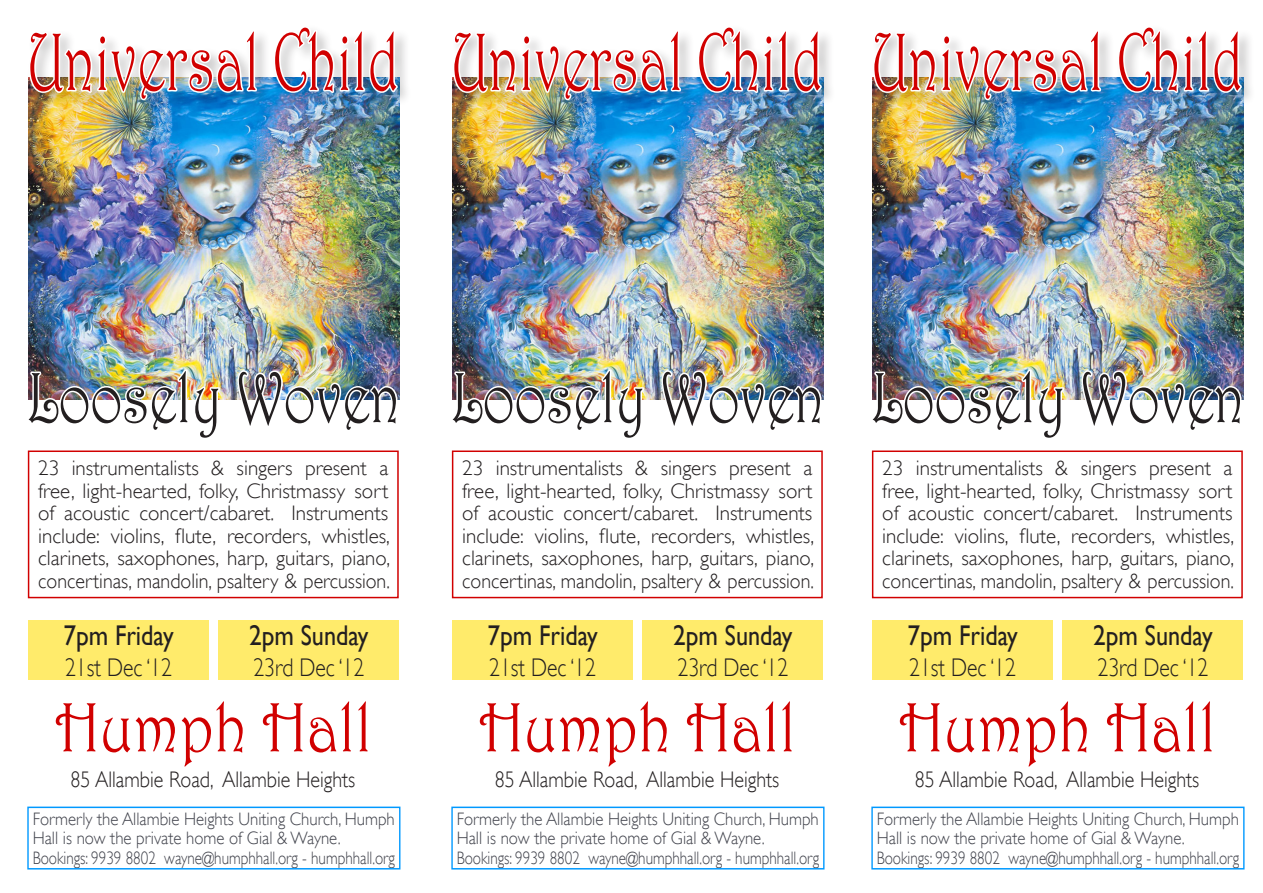
<style>
.page{position:relative;width:1263px;height:893px;background:#fff}
.page>*{position:absolute;margin:0;border:0;box-sizing:border-box;transform-origin:0 0}
.t1{font:82.5px "Harrington";color:#d10000;scale:.68 1}
.t2{font:72px "Harrington";color:#231f20;scale:.77 1}
.t3{font:70.5px "Harrington";color:#d10000;scale:.87 1}
.t4{font:28.5px "Gill Sans";color:#231f20;scale:.89 1}
.t5{font:300 25.5px "Gill Sans";color:#231f20;scale:.85 1}
.t6{font:300 22.5px "Gill Sans";color:#231f20;scale:.89 1}
.t7{font:300 21px/22.5px "Gill Sans";color:#231f20;text-align:justify}
.t8{font:300 18px/19.5px "Gill Sans";color:#40424b;scale:.93 1}
</style>
<div class="page">
<img style="left:28px;top:115px;width:371px;height:284px">
<img style="left:28px;top:370px;width:194px;height:30px">
<img style="left:235px;top:305px;width:164px;height:95px">
<div style="left:28px;top:450px;width:371px;height:148px;border:2px solid #d10000"></div>
<div style="left:26px;top:23px;width:386px;height:92px;background:#231f20;opacity:.25"></div>
<img style="left:27px;top:23px;width:231px;height:80px">
<svg style="left:272px;top:23px;width:128px;height:72px"></svg>
<div style="left:218px;top:621px;width:181px;height:59px;background:#ffeb6b"></div>
<div style="left:28px;top:621px;width:181px;height:59px;background:#ffeb6b"></div>
<div style="left:27px;top:807px;width:373px;height:62px;border:1px solid #09f"></div>
<img style="left:452px;top:115px;width:371px;height:284px">
<img style="left:452px;top:370px;width:194px;height:30px">
<img style="left:659px;top:305px;width:164px;height:95px">
<div style="left:452px;top:450px;width:371px;height:148px;border:2px solid #d10000"></div>
<div style="left:450px;top:23px;width:386px;height:92px;background:#231f20;opacity:.25"></div>
<img style="left:451px;top:23px;width:231px;height:80px">
<svg style="left:696px;top:23px;width:128px;height:72px"></svg>
<div style="left:642px;top:621px;width:181px;height:59px;background:#ffeb6b"></div>
<div style="left:452px;top:621px;width:181px;height:59px;background:#ffeb6b"></div>
<div style="left:451px;top:807px;width:373px;height:62px;border:1px solid #09f"></div>
<img style="left:872px;top:115px;width:371px;height:284px">
<img style="left:872px;top:370px;width:194px;height:30px">
<img style="left:1079px;top:305px;width:164px;height:95px">
<div style="left:872px;top:450px;width:371px;height:148px;border:2px solid #d10000"></div>
<div style="left:870px;top:23px;width:386px;height:92px;background:#231f20;opacity:.25"></div>
<img style="left:871px;top:23px;width:231px;height:80px">
<svg style="left:1116px;top:23px;width:128px;height:72px"></svg>
<div style="left:1062px;top:621px;width:181px;height:59px;background:#ffeb6b"></div>
<div style="left:872px;top:621px;width:181px;height:59px;background:#ffeb6b"></div>
<div style="left:871px;top:807px;width:373px;height:62px;border:1px solid #09f"></div>
<p class="t1" style="left:27px;top:12px;width:548px">Universal Child</p>
<p class="t1" style="left:451px;top:12px;width:548px">Universal Child</p>
<p class="t1" style="left:871px;top:12px;width:548px">Universal Child</p>
<p class="t2" style="left:27px;top:354px;width:486px">Loosely Woven</p>
<p class="t7" style="left:38px;top:456px;width:353px">23 instrumentalists &amp; singers present a free, light-hearted, folky, Christmassy sort of acoustic concert/cabaret. Instruments include: violins, flute, recorders, whistles, clarinets, saxophones, harp, guitars, piano, concertinas, mandolin, psaltery &amp; percussion.</p>
<p class="t4" style="left:63px;top:618px;width:125px">7pm Friday</p>
<p class="t5" style="left:65px;top:647px;width:127px">21st Dec ‘12</p>
<p class="t4" style="left:249px;top:618px;width:136px">2pm Sunday</p>
<p class="t5" style="left:253px;top:647px;width:132px">23rd Dec ‘12</p>
<p class="t3" style="left:55px;top:685px;width:366px">Humph Hall</p>
<p class="t6" style="left:71px;top:761px;width:321px">85 Allambie Road, Allambie Heights</p>
<p class="t8" style="left:33px;top:808px;width:391px">Formerly the Allambie Heights Uniting Church, Humph<br>Hall is now the private home of Gial &amp; Wayne.<br>Bookings: 9939 8802 wayne@humphhall.org - humphhall.org</p>
<p class="t2" style="left:451px;top:354px;width:486px">Loosely Woven</p>
<p class="t7" style="left:462px;top:456px;width:353px">23 instrumentalists &amp; singers present a free, light-hearted, folky, Christmassy sort of acoustic concert/cabaret. Instruments include: violins, flute, recorders, whistles, clarinets, saxophones, harp, guitars, piano, concertinas, mandolin, psaltery &amp; percussion.</p>
<p class="t4" style="left:487px;top:618px;width:125px">7pm Friday</p>
<p class="t5" style="left:489px;top:647px;width:127px">21st Dec ‘12</p>
<p class="t4" style="left:673px;top:618px;width:136px">2pm Sunday</p>
<p class="t5" style="left:677px;top:647px;width:132px">23rd Dec ‘12</p>
<p class="t3" style="left:479px;top:685px;width:366px">Humph Hall</p>
<p class="t6" style="left:495px;top:761px;width:321px">85 Allambie Road, Allambie Heights</p>
<p class="t8" style="left:457px;top:808px;width:391px">Formerly the Allambie Heights Uniting Church, Humph<br>Hall is now the private home of Gial &amp; Wayne.<br>Bookings: 9939 8802 wayne@humphhall.org - humphhall.org</p>
<p class="t2" style="left:871px;top:354px;width:486px">Loosely Woven</p>
<p class="t7" style="left:882px;top:456px;width:353px">23 instrumentalists &amp; singers present a free, light-hearted, folky, Christmassy sort of acoustic concert/cabaret. Instruments include: violins, flute, recorders, whistles, clarinets, saxophones, harp, guitars, piano, concertinas, mandolin, psaltery &amp; percussion.</p>
<p class="t4" style="left:907px;top:618px;width:125px">7pm Friday</p>
<p class="t5" style="left:909px;top:647px;width:127px">21st Dec ‘12</p>
<p class="t4" style="left:1093px;top:618px;width:136px">2pm Sunday</p>
<p class="t5" style="left:1097px;top:647px;width:132px">23rd Dec ‘12</p>
<p class="t3" style="left:899px;top:685px;width:366px">Humph Hall</p>
<p class="t6" style="left:915px;top:761px;width:321px">85 Allambie Road, Allambie Heights</p>
<p class="t8" style="left:877px;top:808px;width:391px">Formerly the Allambie Heights Uniting Church, Humph<br>Hall is now the private home of Gial &amp; Wayne.<br>Bookings: 9939 8802 wayne@humphhall.org - humphhall.org</p>
</div>
